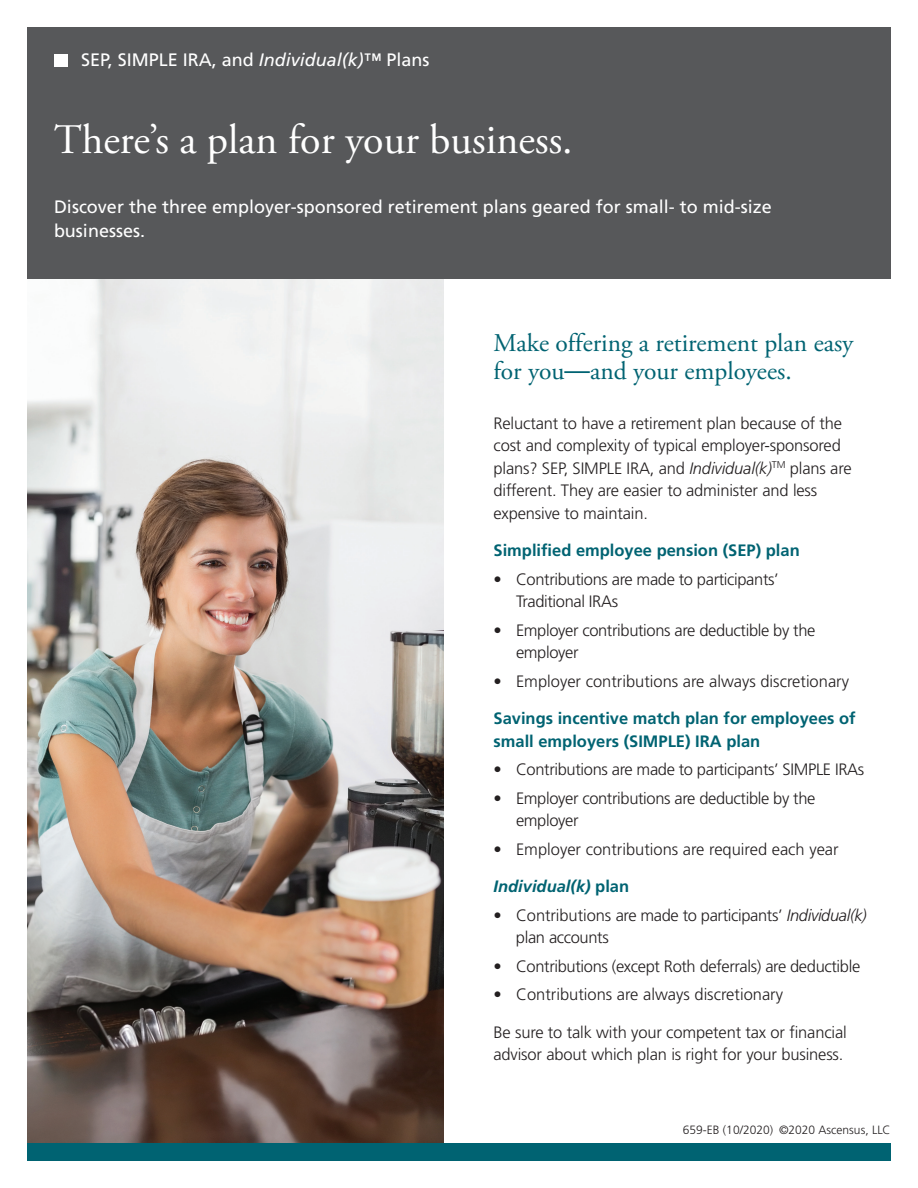
<style>
.page{position:relative;width:918px;height:1188px;background:#fff}
.page>*{position:absolute;margin:0;border:0;box-sizing:border-box;transform-origin:0 0}
.t1{font:42px "Adobe Garamond Pro";color:#fff}
.t2{font:25.5px/28.5px "Adobe Garamond Pro";color:#006372}
.t3{font:18px/24px "Frutiger LT Std";color:#fff}
.t4{font:300 16.5px/22.5px "Frutiger LT Std";letter-spacing:-.01em;color:#231f20}
.t5{font:700 16.5px/22.5px "Frutiger LT Std";color:#006372}
.t6{font:italic 700 16.5px "Frutiger LT Std";color:#006372}
.t7{font:300 12px "Frutiger LT Std";color:#231f20}
.s1{font-style:italic}
.s2{font-family:"Frutiger LT Std"}
.s3{font-style:normal}
</style>
<div class="page">
<img style="left:27px;top:279px;width:417px;height:864px">
<div style="left:27px;top:1143px;width:864px;height:18px;background:#006372"></div>
<div style="left:27px;top:27px;width:864px;height:252px;background:#57585a"></div>
<div style="left:54px;top:54px;width:14px;height:12px;background:#fff"></div>
<p class="t3" style="left:81px;top:48px;width:350px">SEP, SIMPLE IRA, and <span class="s1">Individual(k)</span>™ Plans</p>
<h1 class="t1" style="left:54px;top:114px;width:520px">There’s a plan for your business.</h1>
<p class="t3" style="left:54px;top:195px;width:719px">Discover the three employer-sponsored retirement plans geared for small- to mid-size businesses.</p>
<h2 class="t2" style="left:494px;top:329px;width:361px">Make offering a retirement plan easy for you<span class="s2">—</span>and your employees.</h2>
<p class="t4" style="left:494px;top:412px;width:360px">Reluctant to have a retirement plan because of the cost and complexity of typical employer-sponsored plans? SEP, SIMPLE IRA, and <span class="s1">Individual(k)</span><sup>TM</sup> plans are different. They are easier to administer and less expensive to maintain.</p>
<p class="t5" style="left:494px;top:540px;width:308px">Simplified employee pension (SEP) plan</p>
<p class="t4" style="left:516px;top:568px;width:264px;text-indent:-23px">• Contributions are made to participants’<br>Traditional IRAs</p>
<p class="t4" style="left:516px;top:619px;width:301px;text-indent:-23px">• Employer contributions are deductible by the employer</p>
<p class="t4" style="left:494px;top:670px;width:357px">• Employer contributions are always discretionary</p>
<p class="t5" style="left:494px;top:707px;width:364px">Savings incentive match plan for employees of small employers (SIMPLE) IRA plan</p>
<p class="t4" style="left:494px;top:759px;width:372px">• Contributions are made to participants’ SIMPLE IRAs</p>
<p class="t4" style="left:516px;top:787px;width:301px;text-indent:-23px">• Employer contributions are deductible by the employer</p>
<p class="t4" style="left:494px;top:838px;width:347px">• Employer contributions are required each year</p>
<p class="t6" style="left:494px;top:877px;width:137px">Individual(k) <span class="s3">plan</span></p>
<p class="t4" style="left:516px;top:904px;width:352px;text-indent:-22px">• Contributions are made to participants’ <span class="s1">Individual(k) </span>plan accounts</p>
<p class="t4" style="left:494px;top:955px;width:368px">• Contributions (except Roth deferrals) are deductible</p>
<p class="t4" style="left:494px;top:984px;width:291px">• Contributions are always discretionary</p>
<p class="t4" style="left:494px;top:1021px;width:355px">Be sure to talk with your competent tax or financial advisor about which plan is right for your business.</p>
<p class="t7" style="left:683px;top:1123px;width:209px">659-EB (10/2020) ©2020 Ascensus, LLC</p>
</div>
